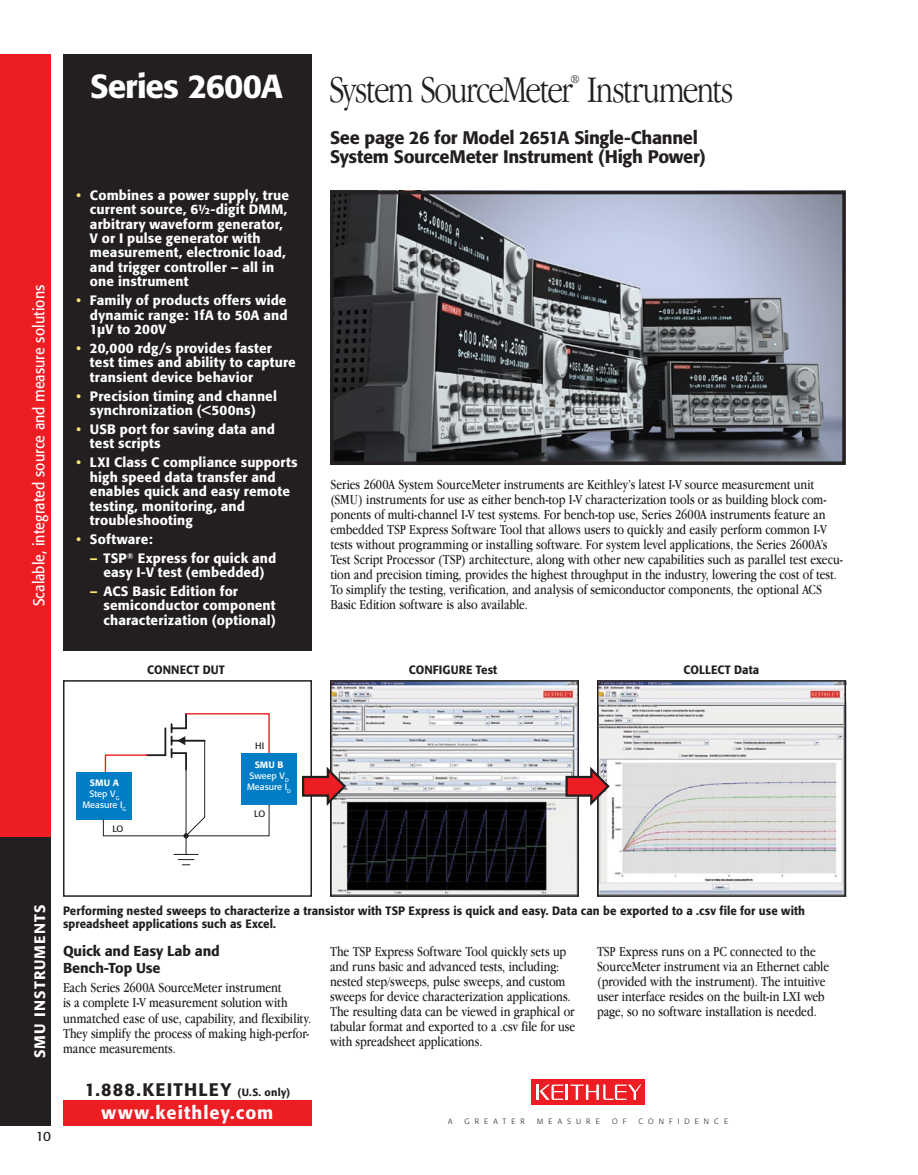
<style>
.page{position:relative;width:918px;height:1175px;background:#fff}
.page>*{position:absolute;margin:0;border:0;box-sizing:border-box;transform-origin:0 0}
.t1{font:300 condensed 39px "Garamond IT Cby BT";letter-spacing:-.045em;color:#231f20}
.t2{font:500 18px/19.5px "Formata";letter-spacing:-.015em;color:#231f20}
.t3{font:500 18px "Formata";letter-spacing:.065em;color:#231f20}
.t4{font:500 18px "Formata";letter-spacing:.06em;color:#fff}
.t5{font:15.75px "Formata";color:#fff;scale:.9 1}
.t6{font:500 15px "Formata";letter-spacing:.075em;color:#fff}
.t7{font:condensed 14.25px/15px "Garamond IT Cby BT";color:#231f20}
.t8{font:500 14.25px/16.5px "Formata";letter-spacing:-.005em;color:#231f20}
.t9{font:500 13.5px/14.4px "Formata";letter-spacing:.01em;color:#fff}
.t10{font:13.5px "Formata";color:#231f20}
.t11{font:300 condensed 12.15px "Garamond IT Cby BT";color:#231f20}
.t12{font:500 12px/13.5px "Formata";letter-spacing:.005em;color:#231f20;scale:.95 1}
.t13{font:9.15px/10.9px "Formata";color:#fff;text-align:center}
.t14{font:9.15px "Formata";color:#231f20}
.t15{font:300 7.65px "Formata";letter-spacing:.67em;color:#231f20}
.s1{font-family:"Formata";font-weight:500;font-stretch:normal;font-size:33px;color:#fff}
.s2{color:#ffe76e}
.s3{font-weight:500}
.s4{font-size:10.5px}
</style>
<div class="page">
<div style="left:0;top:54px;width:51px;height:783px;background:#ed1d24"></div>
<div style="left:0;top:837px;width:51px;height:288px;background:#231f20"></div>
<div style="left:63px;top:1100px;width:249px;height:25px;background:#ed1d24"></div>
<div style="left:532px;top:1079px;width:113px;height:25px;background:#ed1d24"></div>
<svg style="left:537px;top:1084px;width:104px;height:15px"></svg>
<div style="left:63px;top:54px;width:249px;height:596px;background:#231f20"></div>
<div style="left:76px;top:771px;width:56px;height:48px;background:#007dc5"></div>
<div style="left:241px;top:753px;width:56px;height:51px;background:#007dc5"></div>
<svg style="left:102px;top:713px;width:168px;height:152px"></svg>
<div style="left:63px;top:680px;width:249px;height:216px;border:2px solid #231f20"></div>
<img style="left:333px;top:683px;width:243px;height:210px">
<div style="left:330px;top:680px;width:249px;height:216px;border:2px solid #231f20"></div>
<img style="left:600px;top:683px;width:243px;height:210px">
<div style="left:597px;top:680px;width:249px;height:216px;border:2px solid #231f20"></div>
<svg style="left:302px;top:766px;width:44px;height:40px"></svg>
<svg style="left:566px;top:766px;width:44px;height:40px"></svg>
<img style="left:334px;top:195px;width:508px;height:266px">
<div style="left:330px;top:191px;width:516px;height:274px;border:3px solid #231f20"></div>
<p class="t5" style="left:29px;top:606px;width:359px;rotate:-90deg">Scalable, integrated source and measure solutions</p>
<h1 class="t1" style="left:90px;top:68px;width:645px"><span class="s1">Series 2600A</span> System SourceMeter Instruments</h1>
<p class="t11" style="left:570px;top:73px;width:11px">®</p>
<p class="t9" style="left:90px;top:188px;width:201px;text-indent:-14px"><span class="s2">•</span> Combines a power supply, true current source, 6½-digit DMM, arbitrary waveform generator,<br>V or I pulse generator with measurement, electronic load, and trigger controller – all in one instrument</p>
<p class="t9" style="left:90px;top:293px;width:199px;text-align:justify;text-indent:-14px"><span class="s2">•</span> Family of products offers wide dynamic range: 1fA to 50A and 1μV to 200V</p>
<p class="t9" style="left:90px;top:341px;width:207px;text-indent:-14px"><span class="s2">•</span> 20,000 rdg/s provides faster test times and ability to capture transient device behavior</p>
<p class="t9" style="left:76px;top:388px;width:202px;text-align:center"><span class="s2">•</span> Precision timing and channel synchronization (&lt;500ns)</p>
<p class="t9" style="left:90px;top:422px;width:186px;text-indent:-14px"><span class="s2">•</span> USB port for saving data and test scripts</p>
<p class="t9" style="left:90px;top:455px;width:209px;text-indent:-14px"><span class="s2">•</span> LXI Class C compliance supports high speed data transfer and enables quick and easy remote testing, monitoring, and troubleshooting</p>
<p class="t9" style="left:76px;top:532px;width:78px"><span class="s2">•</span> Software:</p>
<p class="t9" style="left:90px;top:550px;width:188px;text-align:center"><span class="s2">–</span> TSP<sup>®</sup> Express for quick and easy I-V test (embedded)</p>
<p class="t9" style="left:103px;top:584px;width:174px;text-indent:-13px"><span class="s2">–</span> ACS Basic Edition for semiconductor component characterization (optional)</p>
<p class="t2" style="left:330px;top:127px;width:377px">See page 26 for Model 2651A Single-Channel<br>System SourceMeter Instrument (High Power)</p>
<p class="t7" style="left:330px;top:477px;width:514px">Series 2600A System SourceMeter instruments are Keithley’s latest I-V source measurement unit (SMU) instruments for use as either bench-top I-V characterization tools or as building block com&shy;ponents of multi-channel I-V test systems. For bench-top use, Series 2600A instruments feature an embedded TSP Express Software Tool that allows users to quickly and easily perform common I-V tests without programming or installing software. For system level applications, the Series 2600A’s Test Script Processor (TSP) architecture, along with other new capabilities such as parallel test execu&shy;tion and precision timing, provides the highest throughput in the industry, lowering the cost of test.<br>To simplify the testing, verification, and analysis of semiconductor components, the optional ACS Basic Edition software is also available.</p>
<p class="t12" style="left:147px;top:662px;width:17px">CONN</p>
<p class="t12" style="left:180px;top:662px;width:49px">ECT DUT</p>
<p class="t12" style="left:409px;top:662px;width:95px">CON FIGURE Test</p>
<p class="t12" style="left:684px;top:662px;width:81px">COLLECT Data</p>
<p class="t13" style="left:82px;top:777px;width:45px"><span class="s3">SMU A<br></span>Step V<sub>G<br></sub>Measure I<sub>G</sub></p>
<p class="t14" style="left:112px;top:823px;width:12px">LO</p>
<p class="t14" style="left:255px;top:740px;width:11px">HI</p>
<p class="t13" style="left:247px;top:758px;width:45px"><span class="s3">SMU B<br></span>Sweep V<sub>D<br></sub>Measure I<sub>D</sub></p>
<p class="t14" style="left:254px;top:808px;width:12px">LO</p>
<p class="t6" style="left:30px;top:1058px;width:155px;rotate:-90deg">SMU INSTRUMENTS</p>
<p class="t10" style="left:36px;top:1127px;width:17px">10</p>
<p class="t12" style="left:63px;top:903px;width:783px">Performing nested sweeps to characterize a transistor with TSP Express is quick and easy. Data can be exported to a .csv file for use with spreadsheet applications such as Excel.</p>
<p class="t8" style="left:63px;top:943px;width:158px">Quick and Easy Lab and<br>Bench-Top Use</p>
<p class="t7" style="left:63px;top:980px;width:250px">Each Series 2600A SourceMeter instrument<br>is a complete I-V measurement solution with unmatched ease of use, capability, and flexibility.<br>They simplify the process of making high-perfor&shy;mance measurements.</p>
<p class="t3" style="left:85px;top:1078px;width:207px">1.888.KEITHLEY <span class="s4">(U.S. only)</span></p>
<p class="t4" style="left:102px;top:1101px;width:173px">www.keithley.com</p>
<p class="t7" style="left:330px;top:943px;width:247px">The TSP Express Software Tool quickly sets up and runs basic and advanced tests, including: nested step/sweeps, pulse sweeps, and custom sweeps for device characterization applications.<br>The resulting data can be viewed in graphical or tabular format and exported to a .csv file for use with spreadsheet applications.</p>
<p class="t7" style="left:597px;top:944px;width:234px">TSP Express runs on a PC connected to the SourceMeter instrument via an Ethernet cable (provided with the instrument). The intuitive user interface resides on the built-in LXI web page, so no software installation is needed.</p>
<p class="t15" style="left:448px;top:1117px;width:6px">A</p>
<p class="t15" style="left:465px;top:1117px;width:62px">GREATER</p>
<p class="t15" style="left:537px;top:1117px;width:64px">MEASURE</p>
<p class="t15" style="left:612px;top:1117px;width:16px">O F</p>
<p class="t15" style="left:638px;top:1117px;width:91px">CONFIDENCE</p>
</div>
